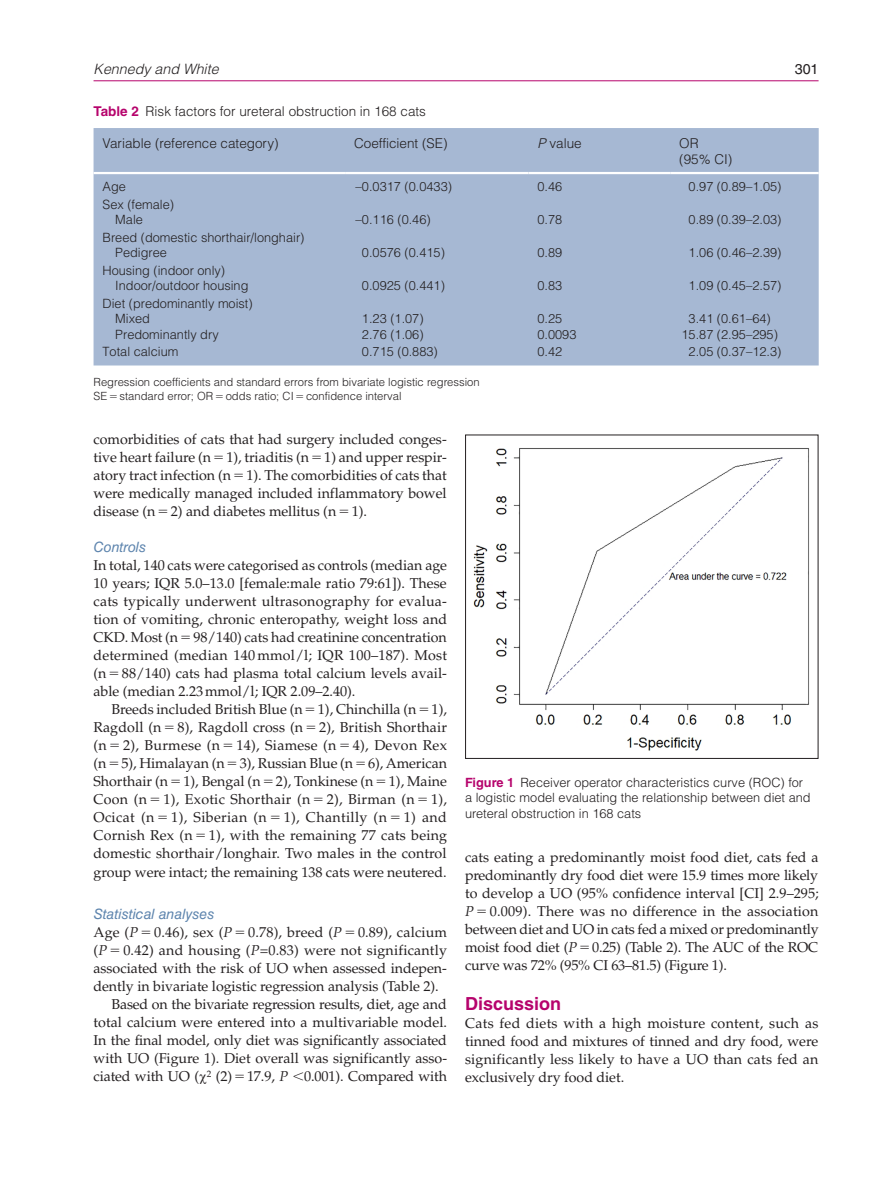
<style>
.page{position:relative;width:893px;height:1191px;background:#fff}
.page>*{position:absolute;margin:0;border:0;box-sizing:border-box;transform-origin:0 0}
.t1{font:700 18px "Helvetica LT Std";color:#b6036c}
.t2{font:14.25px/18px "Palatino LT Std";letter-spacing:-.005em;color:#231f20;text-align:justify}
.t3{font:14.25px "Palatino LT Std";letter-spacing:.015em;color:#231f20}
.t4{font:italic 14.25px "Helvetica LT Std";color:#5e85ae}
.t5{font:italic 300 14.25px "Helvetica LT Std";color:#231f20}
.t6{font:14.25px "Helvetica LT Std";color:#231f20}
.t7{font:300 13.5px/15.8px "Helvetica LT Std";color:#231f20}
.t8{font:300 12.75px/15.8px "Helvetica LT Std";color:#231f20}
.t9{font:300 11.25px/14.2px "Helvetica LT Std";color:#231f20}
.s1{font-weight:700;color:#b6036c}
.s2{font-style:italic}
</style>
<div class="page">
<hr style="left:94px;top:80px;width:725px;height:1px;background:#b6036c">
<div style="left:94px;top:128px;width:725px;height:237px;background:#a6b8d3"></div>
<hr style="left:94px;top:172px;width:251px;height:2px;background:#fff">
<hr style="left:345px;top:172px;width:183px;height:2px;background:#fff">
<hr style="left:528px;top:172px;width:142px;height:2px;background:#fff">
<hr style="left:670px;top:172px;width:149px;height:2px;background:#fff">
<img style="left:473px;top:448px;width:336px;height:303px">
<div style="left:465px;top:434px;width:353px;height:325px;border:1px solid #231f20"></div>
<p class="t5" style="left:94px;top:60px;width:127px">Kennedy and White</p>
<p class="t6" style="left:795px;top:61px;width:25px">301</p>
<p class="t7" style="left:94px;top:103px;width:334px"><span class="s1">Table 2</span> Risk factors for ureteral obstruction in 168 cats</p>
<p class="t7" style="left:103px;top:135px;width:178px">Variable (reference category)</p>
<p class="t7" style="left:354px;top:135px;width:95px">Coefficient (SE)</p>
<p class="t7" style="left:537px;top:135px;width:46px"><span class="s2">P</span> value</p>
<p class="t7" style="left:679px;top:135px;width:55px">OR (95% CI)</p>
<p class="t8" style="left:103px;top:179px;width:25px">Age</p>
<p class="t8" style="left:356px;top:179px;width:98px">–0.0317 (0.0433)</p>
<p class="t8" style="left:537px;top:179px;width:26px">0.46</p>
<p class="t8" style="left:689px;top:179px;width:94px">0.97 (0.89–1.05)</p>
<p class="t8" style="left:115px;top:196px;width:60px;text-indent:-13px">Sex (female)<br>Male</p>
<p class="t8" style="left:356px;top:212px;width:77px">–0.116 (0.46)</p>
<p class="t8" style="left:537px;top:212px;width:26px">0.78</p>
<p class="t8" style="left:689px;top:212px;width:94px">0.89 (0.39–2.03)</p>
<p class="t8" style="left:115px;top:229px;width:191px;text-indent:-13px">Breed (domestic shorthair/longhair)<br>Pedigree</p>
<p class="t8" style="left:115px;top:262px;width:135px;text-indent:-13px">Housing (indoor only)<br>Indoor/outdoor housing</p>
<p class="t8" style="left:115px;top:295px;width:139px;text-indent:-13px">Diet (predominantly moist)<br>Mixed<br>Predominantly dry</p>
<p class="t8" style="left:362px;top:245px;width:84px">0.0576 (0.415)</p>
<p class="t8" style="left:537px;top:245px;width:26px">0.89</p>
<p class="t8" style="left:689px;top:245px;width:94px">1.06 (0.46–2.39)</p>
<p class="t8" style="left:362px;top:278px;width:84px">0.0925 (0.441)</p>
<p class="t8" style="left:537px;top:278px;width:26px">0.83</p>
<p class="t8" style="left:689px;top:278px;width:94px">1.09 (0.45–2.57)</p>
<p class="t8" style="left:362px;top:311px;width:63px">1.23 (1.07)<br>2.76 (1.06)</p>
<p class="t8" style="left:537px;top:311px;width:40px">0.25<br>0.0093</p>
<p class="t8" style="left:681px;top:311px;width:98px;text-align:center">3.41 (0.61–64)<br>15.87 (2.95–295)</p>
<p class="t8" style="left:103px;top:344px;width:77px">Total calcium</p>
<p class="t8" style="left:362px;top:344px;width:77px">0.715 (0.883)</p>
<p class="t8" style="left:537px;top:344px;width:26px">0.42</p>
<p class="t8" style="left:689px;top:344px;width:94px">2.05 (0.37–12.3)</p>
<p class="t9" style="left:94px;top:374px;width:388px">Regression coefficients and standard errors from bivariate logistic regression<br>SE standard error; OR odds ratio; CI confidence interval</p>
<p class="t2" style="left:94px;top:431px;width:355px">comorbidities of cats that had surgery included conges&shy;tive heart failure (n 1), triaditis (n 1) and upper respir&shy;atory tract infection (n 1). The comorbidities of cats that were medically managed included inflammatory bowel disease (n 2) and diabetes mellitus (n 1).</p>
<p class="t4" style="left:93px;top:539px;width:54px">Controls</p>
<p class="t2" style="left:93px;top:557px;width:355px">In total, 140 cats were categorised as controls (median age 10 years; IQR 5.0–13.0 [female:male ratio 79:61]). These cats typically underwent ultrasonography for evalua&shy;tion of vomiting, chronic enteropathy, weight loss and CKD. Most (n 98/140) cats had creatinine concentration determined (median 140 mmol/l; IQR 100–187). Most (n 88/140) cats had plasma total calcium levels avail&shy;able (median 2.23mmol/l; IQR 2.09–2.40).</p>
<p class="t2" style="left:93px;top:701px;width:355px;text-indent:18px">Breeds included British Blue (n 1), Chinchilla (n 1), Ragdoll (n 8), Ragdoll cross (n 2), British Shorthair (n 2), Burmese (n 14), Siamese (n 4), Devon Rex (n 5), Himalayan (n 3), Russian Blue (n 6), American Shorthair (n 1), Bengal (n 2), Tonkinese (n 1), Maine Coon (n 1), Exotic Shorthair (n 2), Birman (n 1), Ocicat (n 1), Siberian (n 1), Chantilly (n 1) and Cornish Rex (n 1), with the remaining 77 cats being domestic shorthair/longhair. Two males in the control group were intact; the remaining 138 cats were neutered.</p>
<p class="t4" style="left:93px;top:906px;width:123px">Statistical analyses</p>
<p class="t2" style="left:93px;top:923px;width:355px">Age (<span class="s2">P</span> 0.46), sex (<span class="s2">P</span> 0.78), breed (<span class="s2">P</span> 0.89), calcium</p>
<p class="t3" style="left:94px;top:942px;width:355px">(<span class="s2">P</span> 0.42) and housing (<span class="s2">P</span>=0.83) were not significantly</p>
<p class="t2" style="left:94px;top:959px;width:355px">associated with the risk of UO when assessed indepen-</p>
<p class="t2" style="left:94px;top:977px;width:347px">dently in bivariate logistic regression analysis (Table 2).</p>
<p class="t2" style="left:112px;top:995px;width:337px">Based on the bivariate regression results, diet, age and</p>
<p class="t2" style="left:94px;top:1013px;width:355px">total calcium were entered into a multivariable model.</p>
<p class="t2" style="left:94px;top:1031px;width:355px">In the final model, only diet was significantly associated</p>
<p class="t2" style="left:94px;top:1049px;width:355px">with UO (Figure 1). Diet overall was significantly asso-</p>
<p class="t2" style="left:94px;top:1067px;width:355px">ciated with UO ( <sup>2</sup> (2) 17.9, <span class="s2">P</span> 0.001). Compared with</p>
<p class="t8" style="left:465px;top:774px;width:347px"><span class="s1">Figure 1</span> Receiver operator characteristics curve (ROC) for a logistic model evaluating the relationship between diet and ureteral obstruction in 168 cats</p>
<p class="t2" style="left:465px;top:849px;width:355px">cats eating a predominantly moist food diet, cats fed a predominantly dry food diet were 15.9 times more likely to develop a UO (95% confidence interval [CI] 2.9–295; <span class="s2">P</span> 0.009). There was no difference in the association between diet and UO in cats fed a mixed or predominantly moist food diet (<span class="s2">P</span> 0.25) (Table 2). The AUC of the ROC curve was 72% (95% CI 63–81.5) (Figure 1).</p>
<p class="t1" style="left:465px;top:992px;width:98px">Discussion</p>
<p class="t2" style="left:465px;top:1014px;width:355px">Cats fed diets with a high moisture content, such as tinned food and mixtures of tinned and dry food, were significantly less likely to have a UO than cats fed an exclusively dry food diet.</p>
</div>
